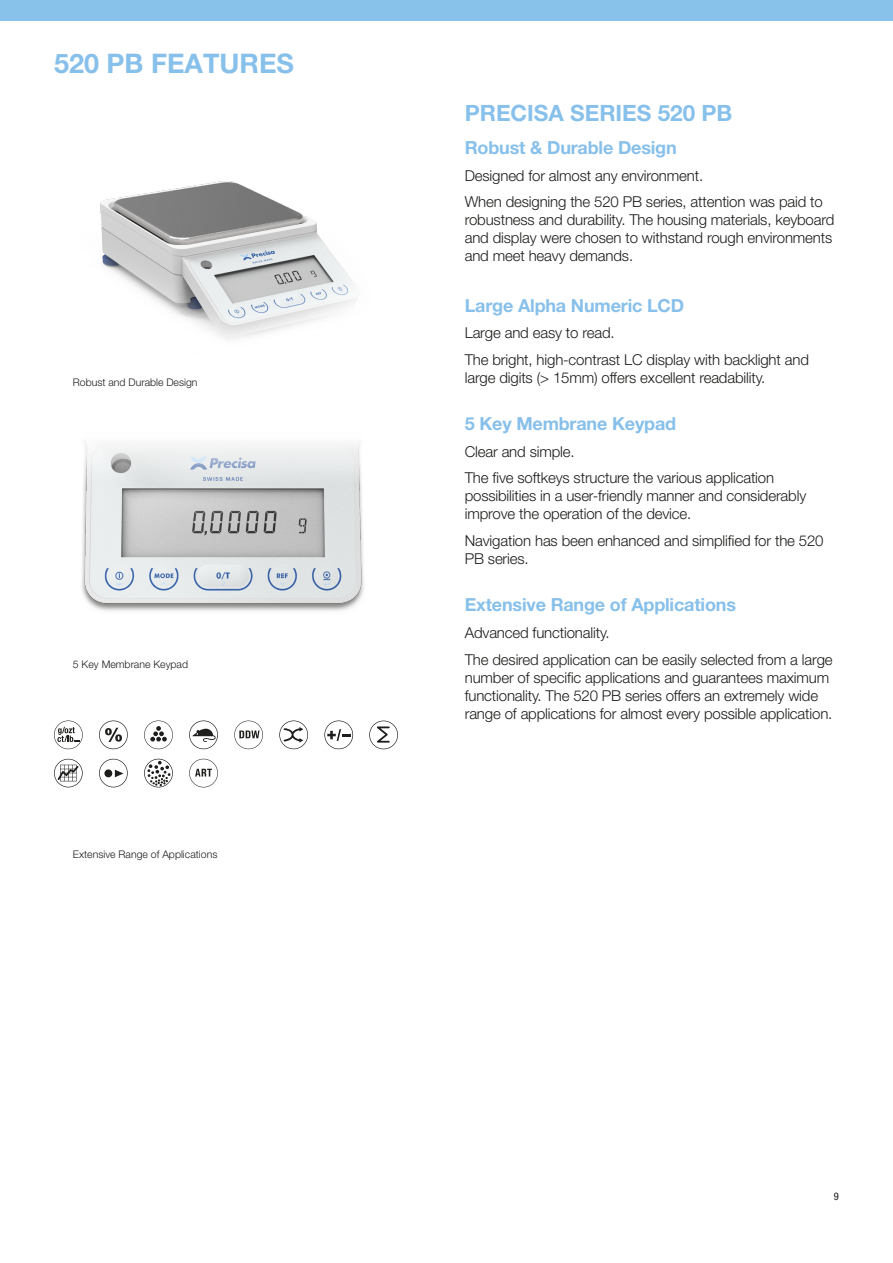
<style>
.page{position:relative;width:893px;height:1263px;background:#fff}
.page>*{position:absolute;margin:0;border:0;box-sizing:border-box;transform-origin:0 0}
.SERIES_NAME_HEADING{font:700 27px "Helvetica Neue LT Pro";color:#87c0ea}
.Heading_2{font:700 22.5px "Helvetica Neue LT Pro";color:#87c0ea}
.Intro_text{font:700 18px "Helvetica Neue LT Pro";letter-spacing:-.01em;color:#87c0ea}
.Intro_text-2{font:300 15px/18px "Helvetica Neue LT Pro";letter-spacing:-.01em;color:#1d1d1b}
.Table_Text{font:300 10.5px "Helvetica Neue LT Pro";color:#1d1d1b}
.t1{font:condensed 10.5px "Helvetica Neue LT Pro";color:#1d1d1b}
</style>
<div class="page">
<div style="left:0;top:0;width:893px;height:20px;background:#88c2eb"></div>
<svg style="left:54px;top:720px;width:29px;height:29px"></svg>
<svg style="left:99px;top:720px;width:29px;height:29px"></svg>
<svg style="left:144px;top:720px;width:29px;height:29px"></svg>
<svg style="left:189px;top:720px;width:29px;height:29px"></svg>
<svg style="left:234px;top:720px;width:29px;height:29px"></svg>
<svg style="left:279px;top:720px;width:29px;height:29px"></svg>
<svg style="left:324px;top:720px;width:29px;height:29px"></svg>
<svg style="left:369px;top:721px;width:29px;height:28px"></svg>
<svg style="left:54px;top:759px;width:29px;height:28px"></svg>
<svg style="left:99px;top:759px;width:29px;height:28px"></svg>
<svg style="left:144px;top:759px;width:29px;height:28px"></svg>
<svg style="left:189px;top:759px;width:29px;height:28px"></svg>
<img style="left:100px;top:181px;width:258px;height:158px">
<img style="left:81px;top:442px;width:283px;height:169px">
<p class="SERIES_NAME_HEADING" style="left:54px;top:47px;width:242px">520 PB FEATURES</p>
<p class="Table_Text" style="left:73px;top:376px;width:126px">Robust and Durable Design</p>
<p class="Table_Text" style="left:73px;top:658px;width:117px">5 Key Membrane Keypad</p>
<p class="Table_Text" style="left:73px;top:848px;width:146px">Extensive Range of Applications</p>
<p class="Heading_2" style="left:465px;top:99px;width:269px">PRECISA SERIES 520 PB</p>
<p class="Intro_text" style="left:465px;top:137px;width:214px">Robust &amp; Durable Design</p>
<p class="Intro_text-2" style="left:465px;top:166px;width:240px">Designed for almost any environment.</p>
<p class="Intro_text-2" style="left:465px;top:193px;width:371px">When designing the 520 PB series, attention was paid to robustness and durability. The housing materials, keyboard and display were chosen to withstand rough environments and meet heavy demands.</p>
<p class="Intro_text" style="left:465px;top:294px;width:221px">Large Alpha Numeric LCD</p>
<p class="Intro_text-2" style="left:465px;top:324px;width:151px">Large and easy to read.</p>
<p class="Intro_text-2" style="left:465px;top:350px;width:346px">The bright, high-contrast LC display with backlight and large digits (&gt; 15mm) offers excellent readability.</p>
<p class="Intro_text" style="left:465px;top:413px;width:213px">5 Key Membrane Keypad</p>
<p class="Intro_text-2" style="left:465px;top:442px;width:111px">Clear and simple.</p>
<p class="Intro_text-2" style="left:465px;top:469px;width:343px">The five softkeys structure the various application possibilities in a user-friendly manner and considerably improve the operation of the device.</p>
<p class="Intro_text-2" style="left:465px;top:531px;width:360px">Navigation has been enhanced and simplified for the 520<br>PB series.</p>
<p class="Intro_text" style="left:465px;top:594px;width:273px">Extensive Range of Applications</p>
<p class="Intro_text-2" style="left:465px;top:623px;width:146px">Advanced functionality.</p>
<p class="Intro_text-2" style="left:465px;top:650px;width:369px">The desired application can be easily selected from a large number of specific applications and guarantees maximum functionality. The 520 PB series offers an extremely wide range of applications for almost every possible application.</p>
<p class="t1" style="left:834px;top:1190px;width:7px">9</p>
</div>
